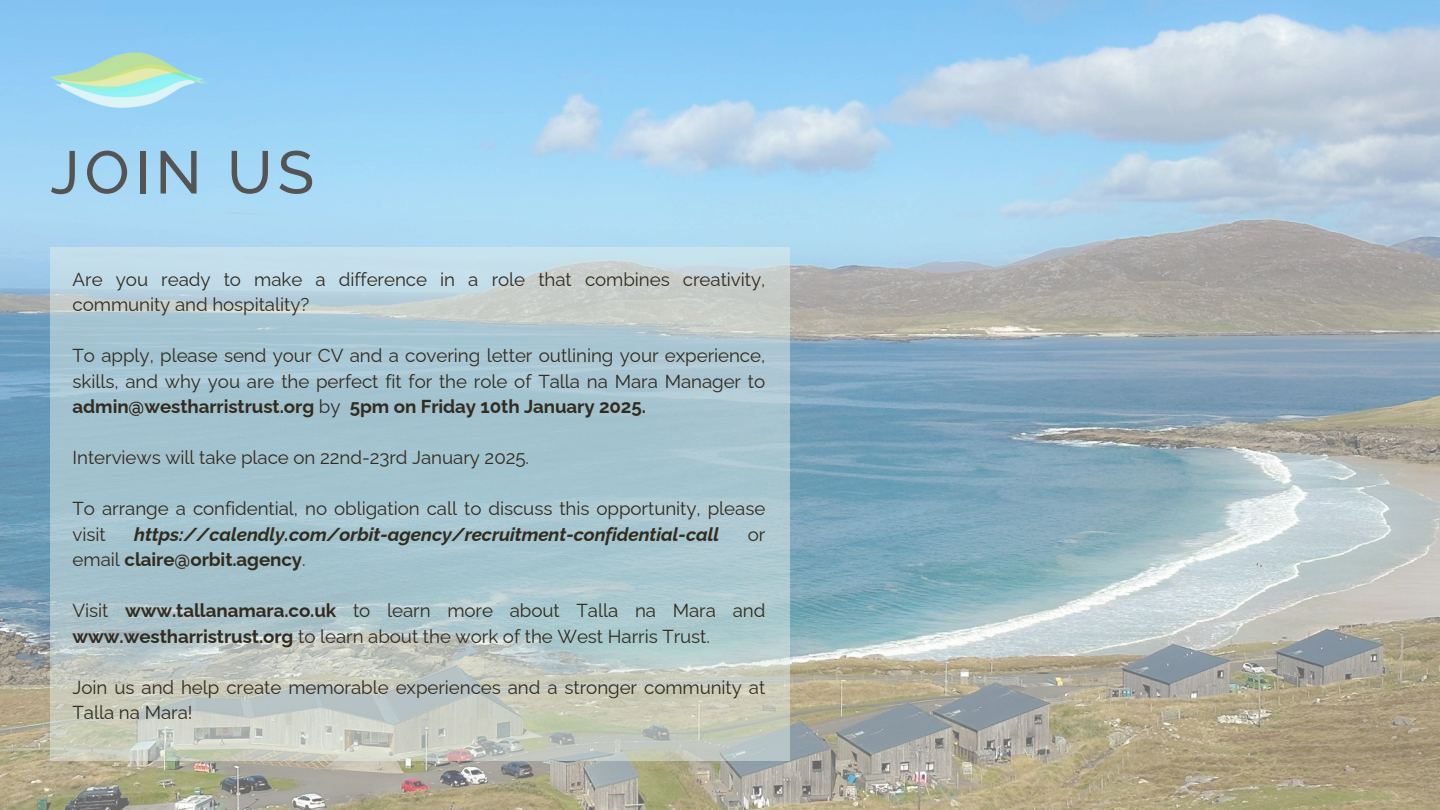
<style>
.page{position:relative;width:1440px;height:810px;background:#fff}
.page>*{position:absolute;margin:0;border:0;box-sizing:border-box;transform-origin:0 0}
.t1{font:500 60px "Raleway";letter-spacing:.085em;color:#545454}
.t2{font:18.7px/25.5px "Raleway";letter-spacing:-.005em;color:#322b1f}
.t3{font:italic 700 18.7px "Raleway";letter-spacing:-.005em;color:#322b1f}
.t4{font:700 18.7px "Raleway";letter-spacing:-.005em;color:#322b1f}
.s1{font-weight:700}
.s2{font-weight:400}
</style>
<div class="page">
<img style="left:0;top:0;width:1440px;height:810px">
<img style="left:50px;top:51px;width:162px;height:60px">
<svg style="left:50px;top:247px;width:740px;height:513px;background:#b2c8ce"></svg>
<p class="t1" style="left:50px;top:137px;width:265px">JOIN US</p>
<p class="t2" style="left:73px;top:266px;width:694px">Are you ready to make a difference in a role that combines creativity, community and hospitality?</p>
<h1 class="t2" style="left:73px;top:343px;width:694px;text-align:justify">To apply, please send your CV and a covering letter outlining your experience, skills, and why you are the perfect fit for the role of Talla na Mara Manager to <span class="s1">admin@westharristrust.org</span> by <span class="s1">5pm on Friday 10th January 2025.</span></h1>
<p class="t2" style="left:73px;top:445px;width:458px">Interviews will take place on 22nd-23rd January 2025.</p>
<p class="t2" style="left:73px;top:496px;width:694px">To arrange a confidential, no obligation call to discuss this opportunity, please visit</p>
<p class="t3" style="left:134px;top:523px;width:586px">https://calendly.com/orbit-agency/recruitment-confidential-call</p>
<p class="t2" style="left:748px;top:521px;width:19px">or</p>
<p class="t4" style="left:73px;top:549px;width:235px"><span class="s2">email</span> claire@orbit.agency<span class="s2">.</span></p>
<p class="t2" style="left:73px;top:598px;width:694px">Visit <span class="s1">www.tallanamara.co.uk</span> to learn more about Talla na Mara and <span class="s1">www.westharristrust.org</span> to learn about the work of the West Harris Trust.</p>
<p class="t2" style="left:73px;top:674px;width:694px">Join us and help create memorable experiences and a stronger community at<br>Talla na Mara!</p>
</div>
